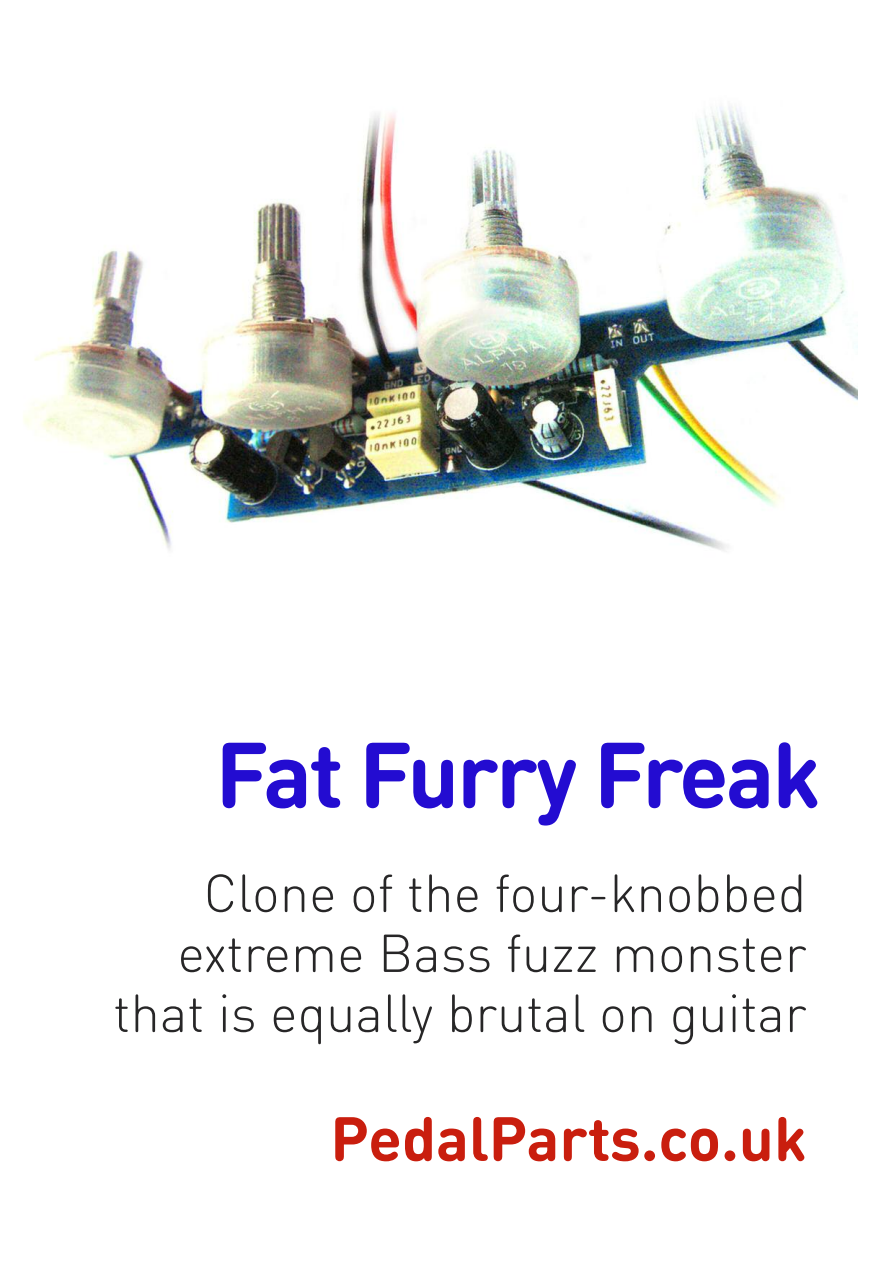
<style>
.page{position:relative;width:893px;height:1263px;background:#fff}
.page>*{position:absolute;margin:0;border:0;box-sizing:border-box;transform-origin:0 0}
.t1{font:700 91.5px "DIN Round Pro";letter-spacing:-.03em;color:#230cd1}
.t2{font:700 61.5px "DIN Round Pro";color:#c91e0e}
.t3{font:300 52.5px/60px "DIN Round Pro";color:#272627;text-align:right}
</style>
<div class="page">
<img style="left:23px;top:106px;width:834px;height:445px">
<h1 class="t1" style="left:215px;top:723px;width:607px">Fat Furry Freak</h1>
<p class="t3" style="left:113px;top:864px;width:694px">Clone of the four-knobbed extreme Bass fuzz monster that is equally brutal on guitar</p>
<p class="t2" style="left:330px;top:1104px;width:478px">PedalParts.co.uk</p>
</div>
